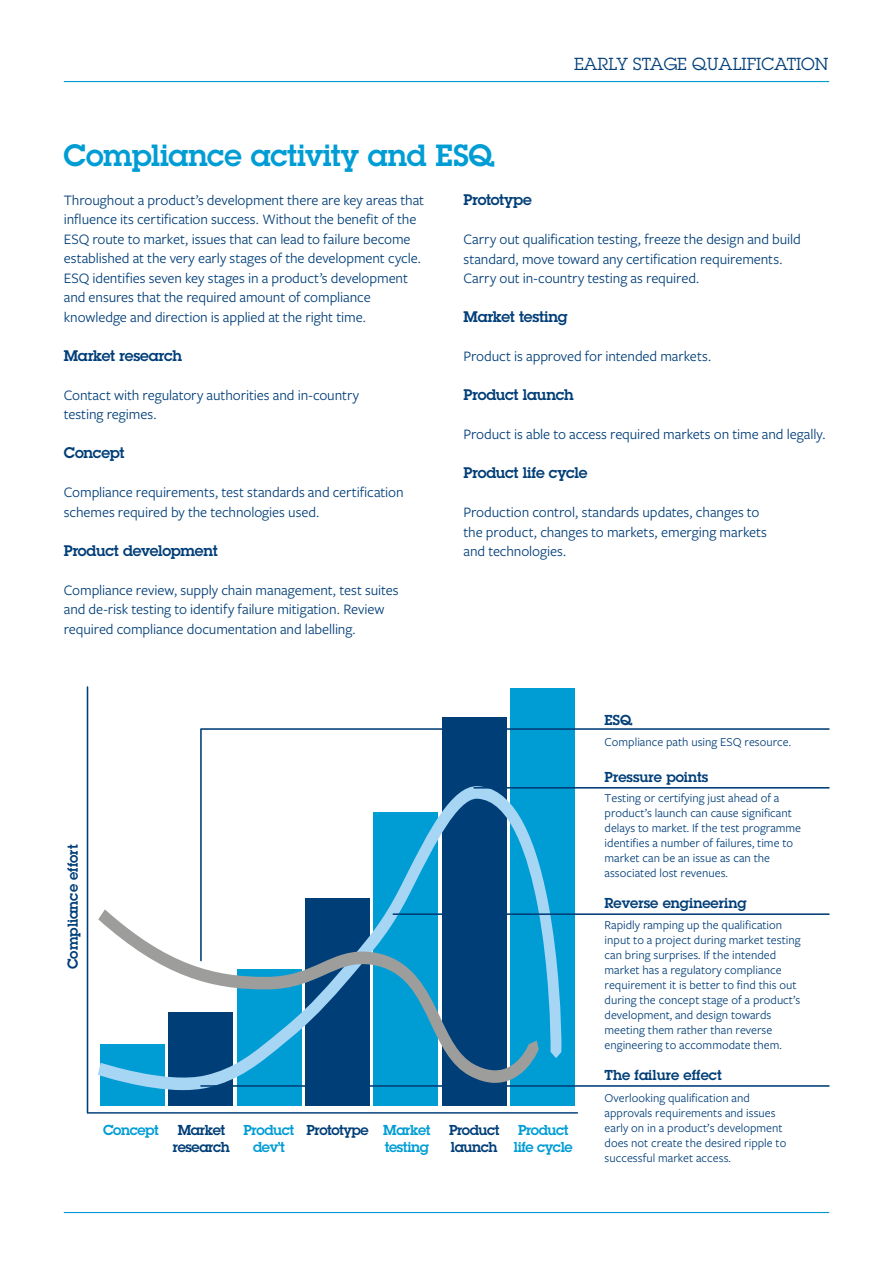
<style>
.page{position:relative;width:893px;height:1263px;background:#fff}
.page>*{position:absolute;margin:0;border:0;box-sizing:border-box;transform-origin:0 0}
.t1{font:600 30px "Lubalin Graph Std";letter-spacing:-.01em;color:#009dd5}
.t2{font:17.1px "Lubalin Graph Std";color:#003e78}
.t3{font:15px/19.5px "Freight Sans Pro";letter-spacing:-.005em;color:#003e78}
.t4{font:600 15px "Lubalin Graph Std";letter-spacing:-.02em;color:#003e78}
.t5{font:600 14.1px "Lubalin Graph Std";color:#003e78}
.t6{font:600 14.1px/17px "Lubalin Graph Std";letter-spacing:-.03em;color:#009dd5;text-align:center}
.t7{font:600 14.1px/17px "Lubalin Graph Std";letter-spacing:-.03em;color:#003e78;text-align:center}
.t8{font:12.6px/15px "Freight Sans Pro";color:#003e78}
.s1{color:#003e78}
</style>
<div class="page">
<hr style="left:64px;top:1212px;width:765px;height:1px;background:#009dd5">
<hr style="left:64px;top:81px;width:765px;height:1px;background:#009dd5">
<div style="left:374px;top:812px;width:64px;height:294px;background:#009dd5"></div>
<div style="left:442px;top:717px;width:64px;height:389px;background:#003e78"></div>
<div style="left:510px;top:688px;width:65px;height:418px;background:#009dd5"></div>
<div style="left:169px;top:1012px;width:64px;height:94px;background:#003e78"></div>
<div style="left:101px;top:1044px;width:64px;height:62px;background:#009dd5"></div>
<div style="left:237px;top:969px;width:64px;height:137px;background:#009dd5"></div>
<div style="left:305px;top:898px;width:65px;height:208px;background:#003e78"></div>
<hr style="left:87px;top:687px;width:1px;height:426px;background:#003e78">
<svg style="left:200px;top:727px;width:630px;height:188px"></svg>
<hr style="left:88px;top:1112px;width:489px;height:1px;background:#003e78">
<svg style="left:100px;top:785px;width:462px;height:305px"></svg>
<svg style="left:98px;top:909px;width:441px;height:174px"></svg>
<hr style="left:474px;top:787px;width:355px;height:2px;background:#003e78">
<hr style="left:201px;top:1085px;width:628px;height:2px;background:#003e78">
<hr style="left:393px;top:913px;width:436px;height:2px;background:#003e78">
<h1 class="t1" style="left:64px;top:136px;width:432px">Compliance activity and ESQ</h1>
<p class="t2" style="left:574px;top:53px;width:256px">EARLY STAGE QUALIFICATION</p>
<p class="t3" style="left:64px;top:190px;width:362px">Throughout a product’s development there are key areas that influence its certification success. Without the benefit of the ESQ route to market, issues that can lead to failure become established at the very early stages of the development cycle.<br>ESQ identifies seven key stages in a product’s development and ensures that the required amount of compliance knowledge and direction is applied at the right time.</p>
<p class="t4" style="left:64px;top:346px;width:120px">Market research</p>
<p class="t3" style="left:64px;top:385px;width:297px">Contact with regulatory authorities and in-country testing regimes.</p>
<p class="t4" style="left:64px;top:443px;width:62px">Concept</p>
<p class="t3" style="left:64px;top:482px;width:341px">Compliance requirements, test standards and certification schemes required by the technologies used.</p>
<p class="t4" style="left:64px;top:541px;width:155px">Product development</p>
<p class="t3" style="left:64px;top:580px;width:336px">Compliance review, supply chain management, test suites and de-risk testing to identify failure mitigation. Review required compliance documentation and labelling.</p>
<p class="t5" style="left:64px;top:969px;width:126px;rotate:-90deg">Compliance effort</p>
<p class="t4" style="left:463px;top:190px;width:70px">Prototype</p>
<p class="t3" style="left:463px;top:229px;width:339px">Carry out qualification testing, freeze the design and build standard, move toward any certification requirements.<br>Carry out in-country testing as required.</p>
<p class="t4" style="left:463px;top:307px;width:106px">Market testing</p>
<p class="t3" style="left:463px;top:346px;width:249px">Product is approved for intended markets.</p>
<p class="t4" style="left:463px;top:385px;width:112px">Product launch</p>
<p class="t3" style="left:463px;top:424px;width:364px">Product is able to access required markets on time and legally.</p>
<p class="t4" style="left:463px;top:463px;width:125px">Product life cycle</p>
<p class="t3" style="left:463px;top:502px;width:305px">Production control, standards updates, changes to the product, changes to markets, emerging markets and technologies.</p>
<p class="t5" style="left:605px;top:710px;width:29px">ESQ</p>
<p class="t8" style="left:605px;top:734px;width:188px">Compliance path using ESQ resource.</p>
<p class="t5" style="left:605px;top:767px;width:105px">Pressure points</p>
<p class="t8" style="left:605px;top:790px;width:198px">Testing or certifying just ahead of a product’s launch can cause significant delays to market. If the test programme identifies a number of failures, time to market can be an issue as can the associated lost revenues.</p>
<p class="t5" style="left:605px;top:894px;width:144px">Reverse engineering</p>
<p class="t8" style="left:605px;top:916px;width:198px">Rapidly ramping up the qualification input to a project during market testing can bring surprises. If the intended market has a regulatory compliance requirement it is better to find this out during the concept stage of a product’s development, and design towards meeting them rather than reverse engineering to accommodate them.</p>
<p class="t6" style="left:103px;top:1121px;width:57px">Concept</p>
<p class="t7" style="left:173px;top:1121px;width:59px">Market research</p>
<p class="t6" style="left:244px;top:1121px;width:52px">Product dev’t</p>
<p class="t6" style="left:306px;top:1121px;width:126px;text-align:right"><span class="s1">Prototype</span> Market testing</p>
<p class="t7" style="left:449px;top:1121px;width:52px;text-align:left">Product launch</p>
<p class="t6" style="left:514px;top:1121px;width:60px;text-align:left">Product life cycle</p>
<p class="t5" style="left:605px;top:1066px;width:119px">The failure effect</p>
<p class="t8" style="left:605px;top:1090px;width:183px">Overlooking qualification and approvals requirements and issues early on in a product’s development does not create the desired ripple to successful market access.</p>
</div>
